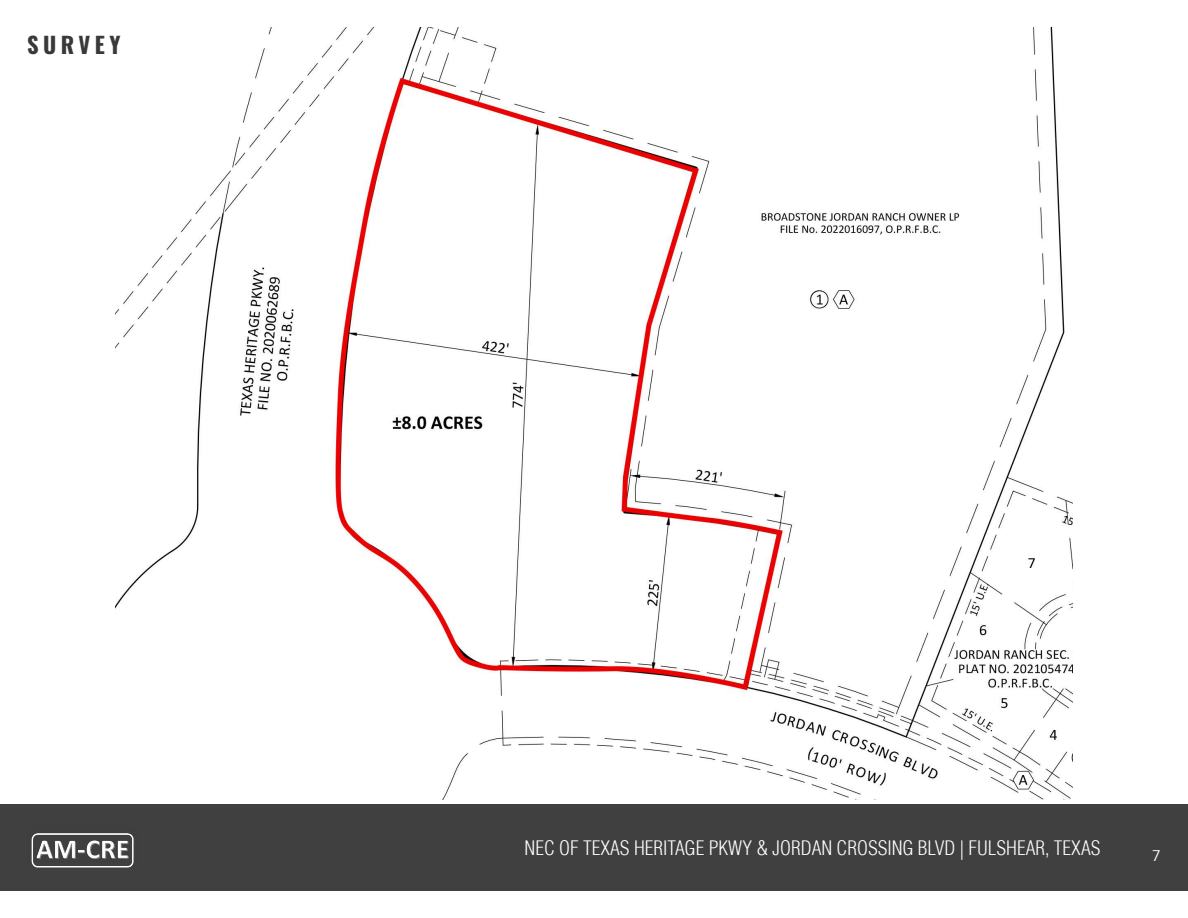
<style>
.page{position:relative;width:1188px;height:918px;background:#fff}
.page>*{position:absolute;margin:0;border:0;box-sizing:border-box;transform-origin:0 0}
.t1{font:700 22.5px "Oswald";letter-spacing:.2em;color:#373a36}
.t2{font:300 condensed 19.5px "Helvetica";color:#fff}
.t3{font:15px "Trade Gothic LT Std";color:#fff}
</style>
<div class="page">
<div style="left:0;top:805px;width:1188px;height:86px;background:#404040"></div>
<img style="left:31px;top:833px;width:103px;height:35px">
<img style="left:115px;top:27px;width:958px;height:773px">
<p class="t1" style="left:27px;top:33px;width:95px">SURVEY</p>
<p class="t2" style="left:525px;top:836px;width:577px">NEC OF TEXAS HERITAGE PKWY &amp; JORDAN CROSSING BLVD | FULSHEAR, TEXAS</p>
<p class="t3" style="left:1152px;top:846px;width:11px">7</p>
</div>
